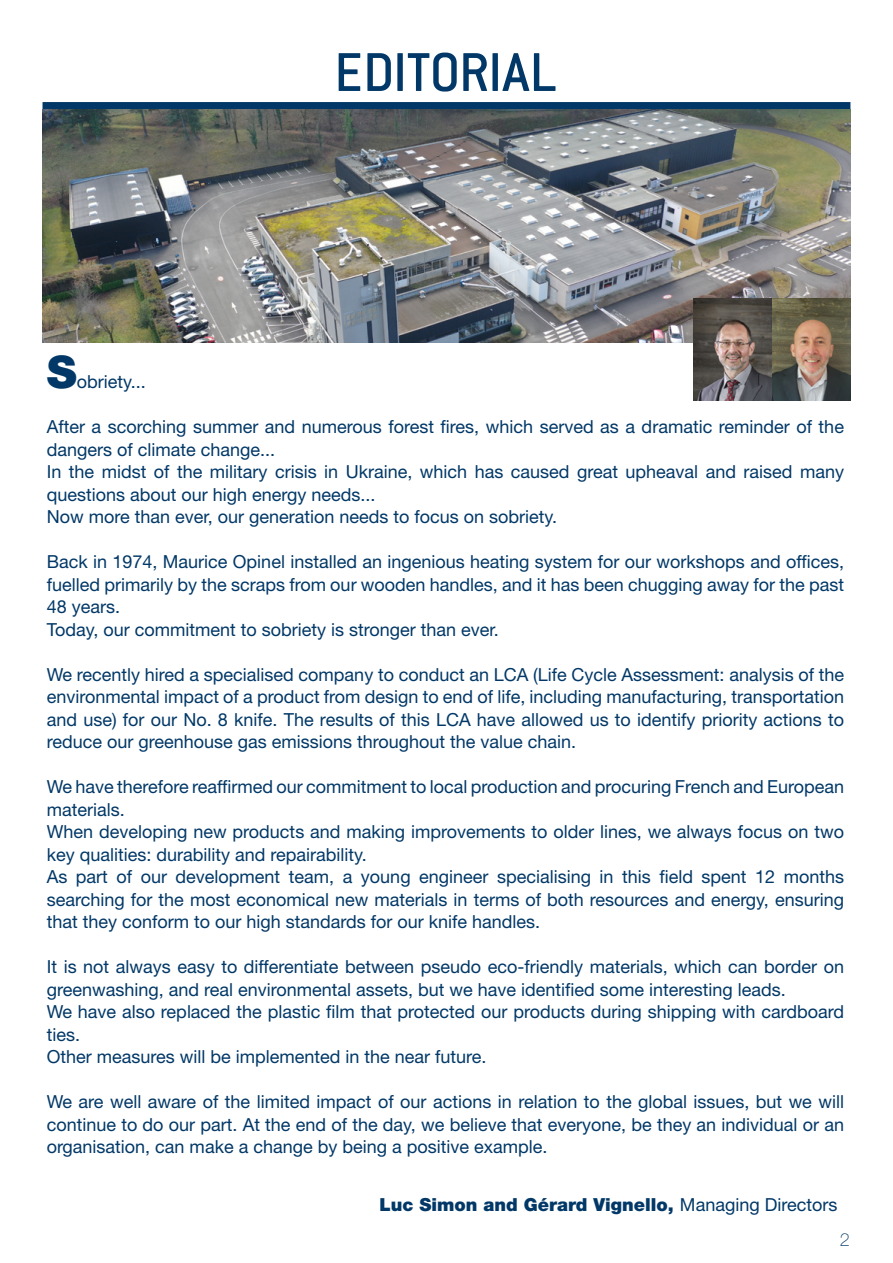
<style>
.page{position:relative;width:893px;height:1263px;background:#fff}
.page>*{position:absolute;margin:0;border:0;box-sizing:border-box;transform-origin:0 0}
.t1{font:500 60px "Conduit ITC Std";letter-spacing:-.015em;color:#023867}
.t2{font:900 45px "Helvetica Neue LT Std";color:#023867}
.t3{font:18px/22.5px "Helvetica Neue LT Std";color:#023867}
.t4{font:900 18px "Helvetica Neue LT Std";color:#023867}
.t5{font:100 18px "Helvetica Neue LT Std";color:#023867}
.s1{font-weight:400}
</style>
<div class="page">
<div style="left:43px;top:102px;width:807px;height:9px;background:#023867"></div>
<img style="left:43px;top:110px;width:807px;height:232px">
<img style="left:694px;top:299px;width:156px;height:102px">
<h1 class="t1" style="left:334px;top:36px;width:224px">EDITORIAL</h1>
<h2 class="t2" style="left:47px;top:345px;width:32px">S</h2>
<p class="t3" style="left:77px;top:370px;width:71px">obriety...</p>
<p class="t3" style="left:47px;top:415px;width:799px">After a scorching summer and numerous forest fires, which served as a dramatic reminder of the dangers of climate change...<br>In the midst of the military crisis in Ukraine, which has caused great upheaval and raised many questions about our high energy needs...<br>Now more than ever, our generation needs to focus on sobriety.</p>
<p class="t3" style="left:47px;top:550px;width:799px">Back in 1974, Maurice Opinel installed an ingenious heating system for our workshops and offices, fuelled primarily by the scraps from our wooden handles, and it has been chugging away for the past 48 years.<br>Today, our commitment to sobriety is stronger than ever.</p>
<p class="t3" style="left:47px;top:663px;width:799px;text-align:justify">We recently hired a specialised company to conduct an LCA (Life Cycle Assessment: analysis of the environmental impact of a product from design to end of life, including manufacturing, transportation and use) for our No. 8 knife. The results of this LCA have allowed us to identify priority actions to reduce our greenhouse gas emissions throughout the value chain.</p>
<p class="t3" style="left:47px;top:775px;width:799px">We have therefore reaffirmed our commitment to local production and procuring French and European materials.<br>When developing new products and making improvements to older lines, we always focus on two key qualities: durability and repairability.<br>As part of our development team, a young engineer specialising in this field spent 12 months searching for the most economical new materials in terms of both resources and energy, ensuring that they conform to our high standards for our knife handles.</p>
<p class="t3" style="left:47px;top:955px;width:799px">It is not always easy to differentiate between pseudo eco-friendly materials, which can border on greenwashing, and real environmental assets, but we have identified some interesting leads.<br>We have also replaced the plastic film that protected our products during shipping with cardboard ties.<br>Other measures will be implemented in the near future.</p>
<p class="t3" style="left:47px;top:1090px;width:799px;text-align:justify">We are well aware of the limited impact of our actions in relation to the global issues, but we will continue to do our part. At the end of the day, we believe that everyone, be they an individual or an organisation, can make a change by being a positive example.</p>
<p class="t4" style="left:379px;top:1193px;width:459px">Luc Simon and Gérard Vignello, <span class="s1">Managing Directors</span></p>
<p class="t5" style="left:840px;top:1229px;width:12px">2</p>
</div>
